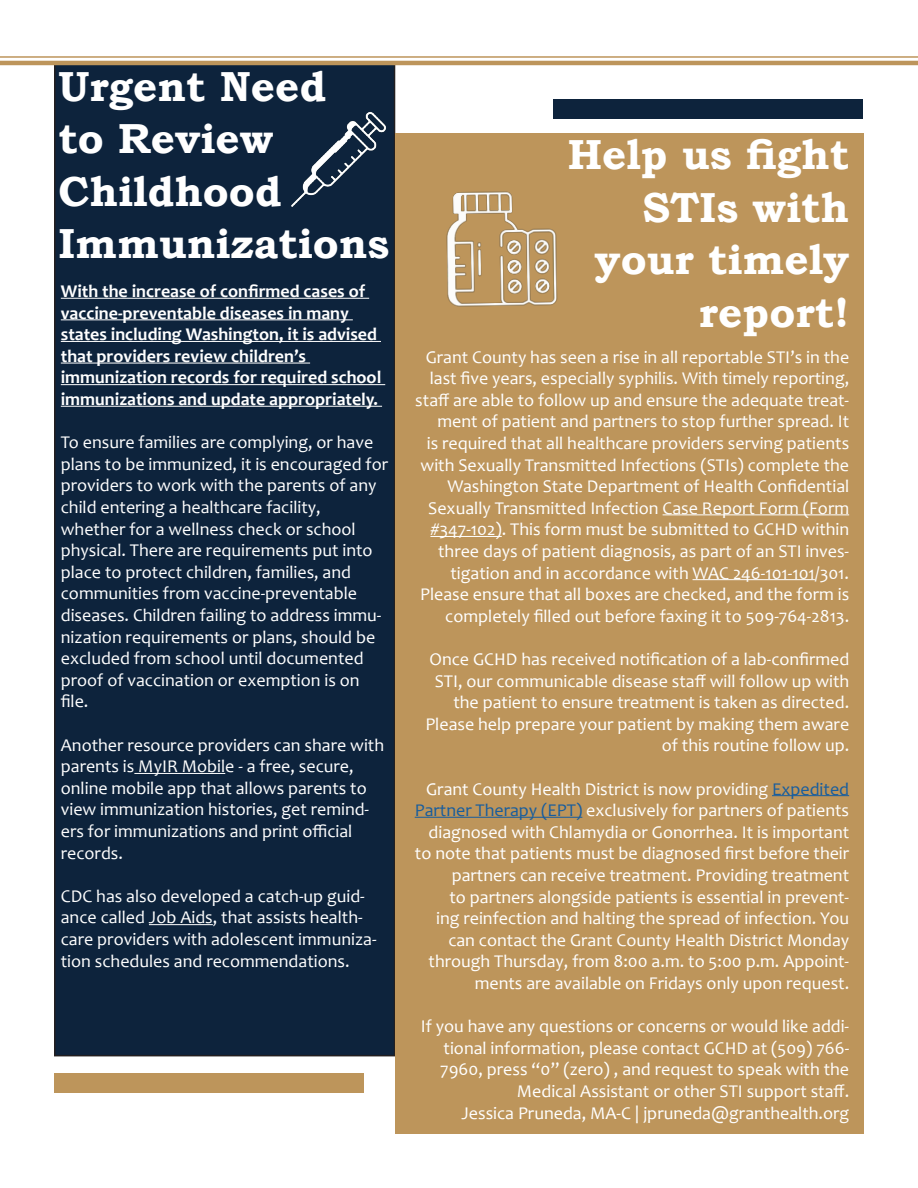
<style>
.page{position:relative;width:918px;height:1188px;background:#fff}
.page>*{position:absolute;margin:0;border:0;box-sizing:border-box;transform-origin:0 0}
.t1{font:700 42px/52.5px "Bookman Old Style";color:#fff;text-align:right}
.t2{font:18px/21.6px "Candara";color:#fff}
.t3{font:700 18px/21.6px "Candara";color:#fff}
.s1{color:#175d9e}
</style>
<div class="page">
<div style="left:55px;top:64px;width:340px;height:992px;background:#0d233c"></div>
<hr style="left:0;top:56px;width:918px;height:2px;background:#bd955b">
<hr style="left:0;top:61px;width:918px;height:4px;background:#bd955b">
<hr style="left:61px;top:298px;width:308px;height:1px;background:#fff">
<hr style="left:61px;top:320px;width:292px;height:1px;background:#fff">
<hr style="left:61px;top:341px;width:320px;height:1px;background:#fff">
<hr style="left:61px;top:363px;width:249px;height:1px;background:#fff">
<hr style="left:61px;top:384px;width:324px;height:1px;background:#fff">
<hr style="left:61px;top:406px;width:321px;height:1px;background:#fff">
<hr style="left:134px;top:773px;width:91px;height:1px;background:#fff">
<hr style="left:149px;top:924px;width:64px;height:1px;background:#fff">
<div style="left:395px;top:134px;width:469px;height:1000px;background:#bd955b"></div>
<hr style="left:663px;top:515px;width:186px;height:1px;background:#fff">
<hr style="left:430px;top:536px;width:72px;height:1px;background:#fff">
<hr style="left:693px;top:579px;width:122px;height:1px;background:#fff">
<hr style="left:772px;top:795px;width:77px;height:1px;background:#175d9e">
<hr style="left:415px;top:817px;width:167px;height:1px;background:#175d9e">
<div style="left:54px;top:1073px;width:310px;height:19px;background:#bd955b"></div>
<div style="left:554px;top:100px;width:309px;height:19px;background:#0d233c"></div>
<img style="left:291px;top:70px;width:137px;height:178px">
<img style="left:409px;top:148px;width:149px;height:159px">
<p class="t1" style="left:58px;top:60px;width:269px">Urgent Need</p>
<p class="t1" style="left:58px;top:112px;width:217px">to Review</p>
<p class="t1" style="left:58px;top:165px;width:225px">Childhood</p>
<p class="t1" style="left:58px;top:217px;width:332px">Immunizations</p>
<p class="t3" style="left:61px;top:280px;width:318px">With the increase of confirmed cases of vaccine-preventable diseases in many states including Washington, it is advised that providers review children’s</p>
<p class="t3" style="left:61px;top:367px;width:322px">immunization records for required school immunizations and update appropriately.</p>
<p class="t2" style="left:61px;top:431px;width:329px">To ensure families are complying, or have plans to be immunized, it is encouraged for providers to work with the parents of any child entering a healthcare facility,</p>
<p class="t2" style="left:61px;top:518px;width:313px">whether for a wellness check or school physical. There are requirements put into place to protect children, families, and</p>
<p class="t2" style="left:61px;top:583px;width:322px">communities from vaccine-preventable diseases. Children failing to address immu&shy;nization requirements or plans, should be</p>
<p class="t2" style="left:61px;top:647px;width:304px">excluded from school until documented proof of vaccination or exemption is on file.</p>
<p class="t2" style="left:61px;top:734px;width:325px">Another resource providers can share with parents is MyIR Mobile - a free, secure,</p>
<p class="t2" style="left:61px;top:777px;width:310px">online mobile app that allows parents to view immunization histories, get remind&shy;ers for immunizations and print official records.</p>
<p class="t2" style="left:61px;top:885px;width:317px">CDC has also developed a catch-up guid&shy;ance called Job Aids, that assists health&shy;care providers with adolescent immuniza&shy;tion schedules and recommendations.</p>
<p class="t1" style="left:568px;top:128px;width:283px">Help us fight<br>STIs with your timely report!</p>
<p class="t2" style="left:415px;top:346px;width:435px;text-align:right">Grant County has seen a rise in all reportable STI’s in the last five years, especially syphilis. With timely reporting, staff are able to follow up and ensure the adequate treat&shy;ment of patient and partners to stop further spread. It<br>is required that all healthcare providers serving patients with Sexually Transmitted Infections (STIs) complete the Washington State Department of Health Confidential Sexually Transmitted Infection Case Report Form (Form #347-102). This form must be submitted to GCHD within three days of patient diagnosis, as part of an STI inves&shy;tigation and in accordance with WAC 246-101-101/301.<br>Please ensure that all boxes are checked, and the form is completely filled out before faxing it to 509-764-2813.</p>
<p class="t2" style="left:425px;top:648px;width:425px;text-align:right">Once GCHD has received notification of a lab-confirmed STI, our communicable disease staff will follow up with the patient to ensure treatment is taken as directed.<br>Please help prepare your patient by making them aware of this routine follow up.</p>
<p class="t2" style="left:415px;top:778px;width:436px;text-align:right">Grant County Health District is now providing <span class="s1">Expedited Partner Therapy (EPT)</span> exclusively for partners of patients diagnosed with Chlamydia or Gonorrhea. It is important to note that patients must be diagnosed first before their partners can receive treatment. Providing treatment<br>to partners alongside patients is essential in prevent-<br>ing reinfection and halting the spread of infection. You can contact the Grant County Health District Monday through Thursday, from 8:00 a.m. to 5:00 p.m. Appoint&shy;ments are available on Fridays only upon request.</p>
<p class="t2" style="left:421px;top:1015px;width:430px;text-align:right">If you have any questions or concerns or would like addi&shy;tional information, please contact GCHD at (509) 766- 7960, press “0” (zero) , and request to speak with the Medical Assistant or other STI support staff.</p>
<p class="t2" style="left:461px;top:1102px;width:389px">Jessica Pruneda, MA-C | jpruneda@granthealth.org</p>
</div>
